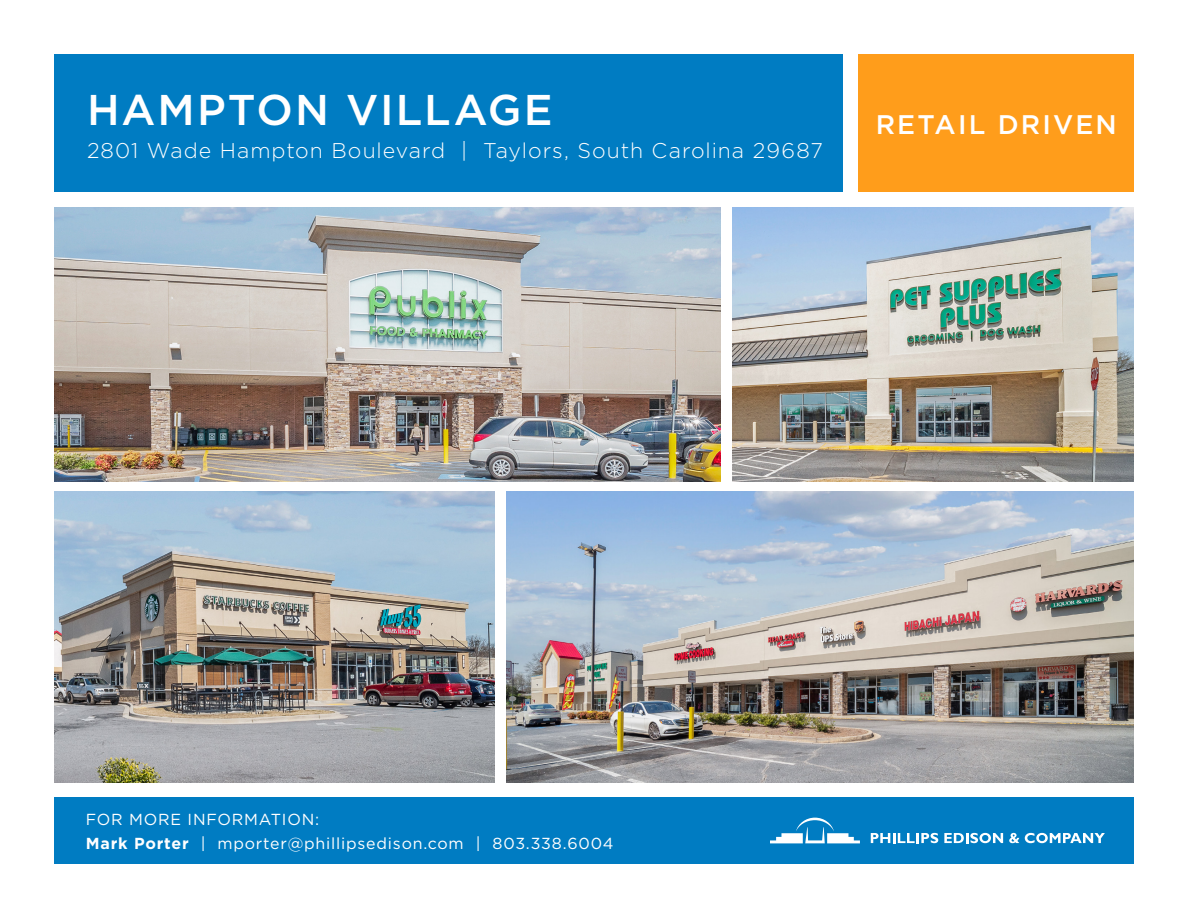
<style>
.page{position:relative;width:1188px;height:918px;background:#fff}
.page>*{position:absolute;margin:0;border:0;box-sizing:border-box;transform-origin:0 0}
.t1{font:500 43.05px "Gotham";letter-spacing:.045em;color:#fff}
.t2{font:500 26.85px "Gotham";letter-spacing:.08em;color:#fff}
.t3{font:300 21.3px "Gotham";letter-spacing:.045em;color:#fff}
.t4{font:15.9px "Gotham";letter-spacing:.05em;color:#fff}
.s1{font-weight:700}
</style>
<div class="page">
<div style="left:859px;top:54px;width:275px;height:137px;background:#ff9d1b"></div>
<img style="left:732px;top:207px;width:402px;height:274px">
<img style="left:54px;top:207px;width:667px;height:274px">
<img style="left:507px;top:492px;width:627px;height:291px">
<img style="left:54px;top:492px;width:441px;height:291px">
<div style="left:54px;top:54px;width:789px;height:137px;background:#007cc2"></div>
<div style="left:55px;top:797px;width:1079px;height:67px;background:#007cc2"></div>
<svg style="left:770px;top:818px;width:90px;height:25px"></svg>
<svg style="left:871px;top:833px;width:67px;height:10px"></svg>
<svg style="left:944px;top:833px;width:59px;height:10px"></svg>
<svg style="left:1009px;top:833px;width:10px;height:10px"></svg>
<svg style="left:1025px;top:833px;width:80px;height:10px"></svg>
<p class="t1" style="left:87px;top:85px;width:467px">HAMPTON VILLAGE</p>
<p class="t3" style="left:87px;top:139px;width:737px">2801 Wade Hampton Boulevard | Taylors, South Carolina 29687</p>
<p class="t2" style="left:876px;top:109px;width:243px">RETAIL DRIVEN</p>
<p class="t4" style="left:86px;top:811px;width:235px">FOR MORE INFORMATION:</p>
<p class="t4" style="left:86px;top:835px;width:529px"><span class="s1">Mark Porter</span> | mporter@phillipsedison.com | 803.338.6004</p>
</div>
